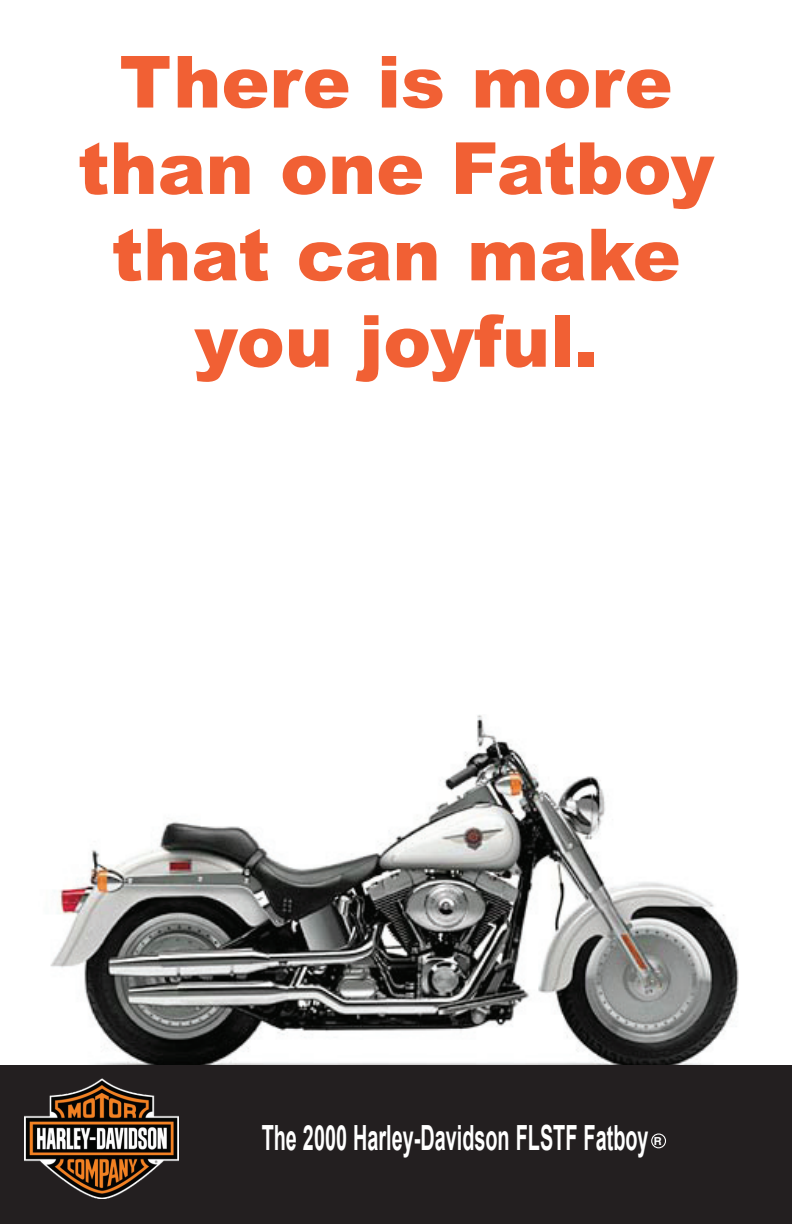
<style>
.page{position:relative;width:792px;height:1224px;background:#fff}
.page>*{position:absolute;margin:0;border:0;box-sizing:border-box;transform-origin:0 0}
.t1{font:900 72px/86.4px "Arial";color:#f16034;text-align:center}
.t2{font:700 34.8px "Arial";color:#fff;scale:.57 1}
.t3{font:700 11px "Helvetica";color:#fff}
</style>
<div class="page">
<img style="left:50px;top:715px;width:689px;height:350px">
<div style="left:0;top:1065px;width:792px;height:159px;background:#231f20"></div>
<div style="left:651px;top:1133px;width:15px;height:15px;border:1px solid #fff;border-radius:50%"></div>
<img style="left:25px;top:1078px;width:153px;height:120px">
<p class="t1" style="left:78px;top:36px;width:638px">There is more than one Fatboy that can make you joyful.</p>
<p class="t2" style="left:262px;top:1115px;width:680px">The 2000 Harley-Davidson FLSTF Fatboy</p>
<p class="t3" style="left:654px;top:1134px;width:9px">R</p>
</div>
